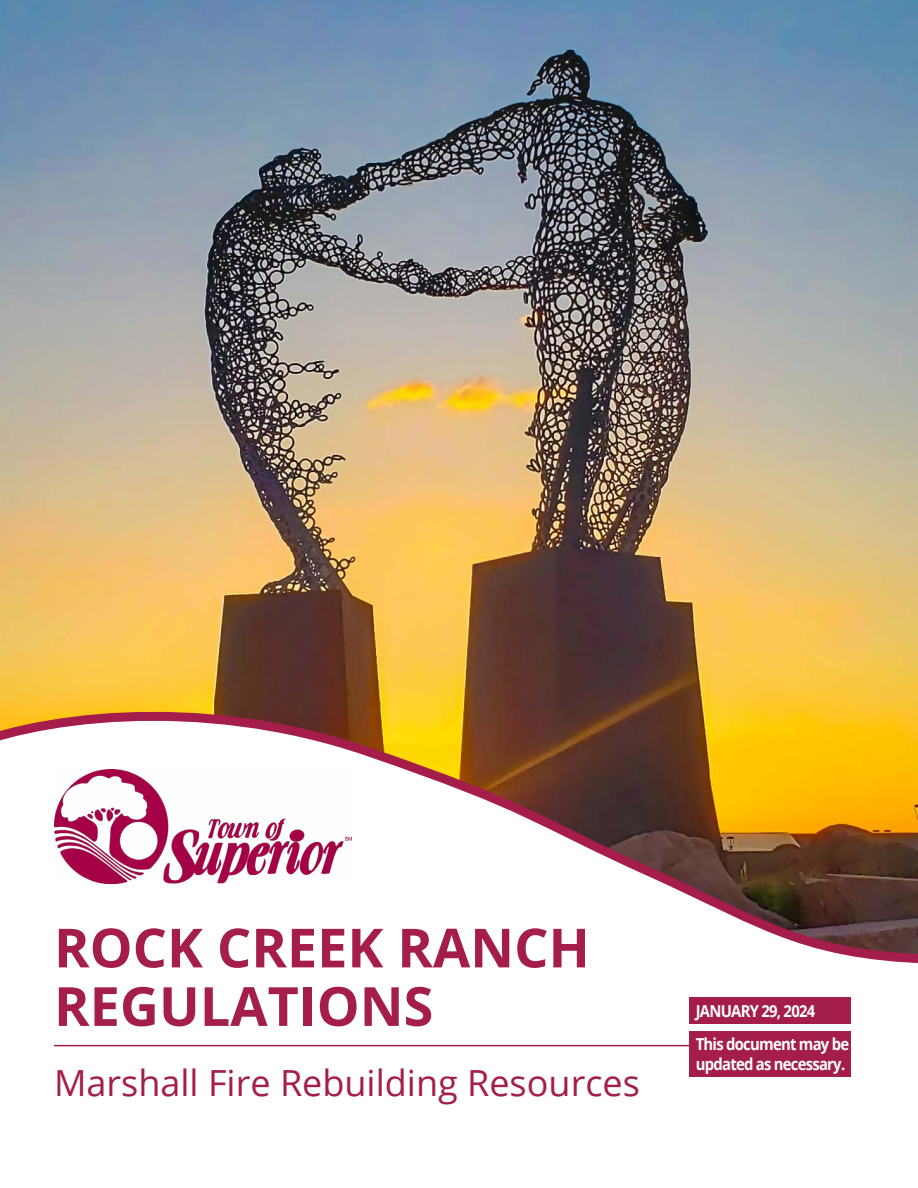
<style>
.page{position:relative;width:918px;height:1188px;background:#fff}
.page>*{position:absolute;margin:0;border:0;box-sizing:border-box;transform-origin:0 0}
.t1{font:700 54px/58.5px "Open Sans";color:#a41d4b}
.t2{font:36px "Open Sans";color:#a41d4b}
.t3{font:700 16.5px/33.3px "Open Sans";letter-spacing:-.05em;color:#fff;scale:.9 1}
</style>
<div class="page">
<img style="left:0;top:0;width:918px;height:693px">
<svg style="left:0;top:693px;width:918px;height:384px"></svg>
<hr style="left:54px;top:1045px;width:639px;height:1px;background:#a41d4b">
<img style="left:54px;top:769px;width:298px;height:114px">
<div style="left:689px;top:998px;width:161px;height:26px;background:#a41d4b"></div>
<div style="left:689px;top:1031px;width:161px;height:46px;background:#a41d4b"></div>
<h1 class="t1" style="left:54px;top:917px;width:537px">ROCK CREEK RANCH<br>REGULATIONS</h1>
<h2 class="t2" style="left:54px;top:1058px;width:587px">Marshall Fire Rebuilding Resources</h2>
<p class="t3" style="left:696px;top:994px;width:172px">JANUARY 29, 2024<br>This document may be</p>
<p class="t3" style="left:696px;top:1047px;width:168px">updated as necessary.</p>
</div>
